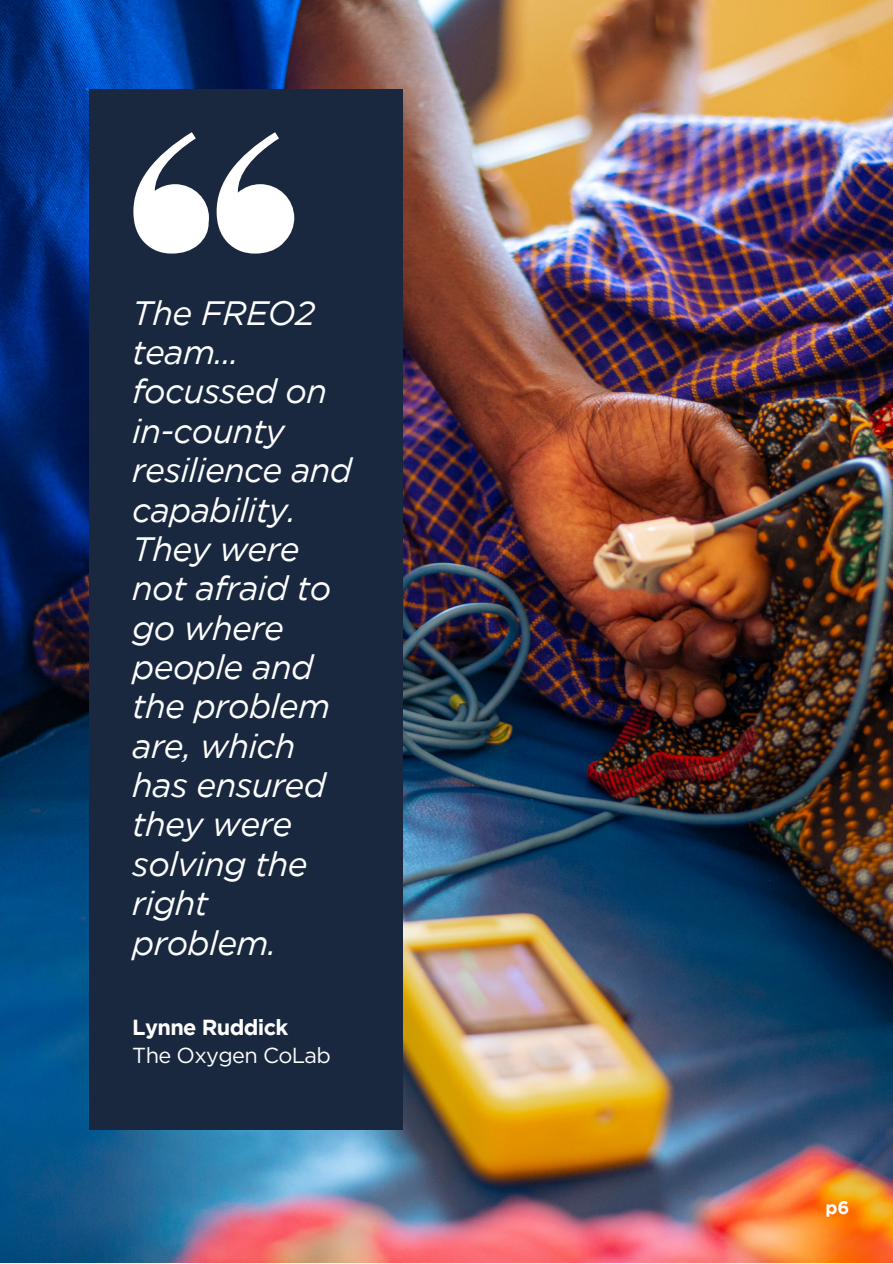
<style>
.page{position:relative;width:893px;height:1264px;background:#fff}
.page>*{position:absolute;margin:0;border:0;box-sizing:border-box;transform-origin:0 0}
.t1{font:italic 33.75px/39.3px "Gotham";letter-spacing:-.02em;color:#fdfefe}
.t2{font:21.75px "Gotham";letter-spacing:-.03em;color:#fdfefe}
.t3{font:700 21.75px "Gotham";letter-spacing:-.03em;color:#fdfefe}
.t4{font:700 18px "Gotham";color:#fdfefe}
</style>
<div class="page">
<img style="left:0;top:0;width:892px;height:1262px">
<div style="left:89px;top:89px;width:314px;height:1040px;background:#19273f"></div>
<svg style="left:133px;top:132px;width:76px;height:121px"></svg>
<svg style="left:216px;top:132px;width:78px;height:121px"></svg>
<p class="t1" style="left:132px;top:296px;width:221px">The FREO2 team... focussed on in-county resilience and capability.<br>They were not afraid to go where people and the problem are, which has ensured they were solving the right problem.</p>
<p class="t3" style="left:132px;top:1019px;width:157px">Lynne Ruddick</p>
<p class="t2" style="left:132px;top:1043px;width:200px">The Oxygen CoLab</p>
<p class="t4" style="left:825px;top:1200px;width:26px">p6</p>
</div>
